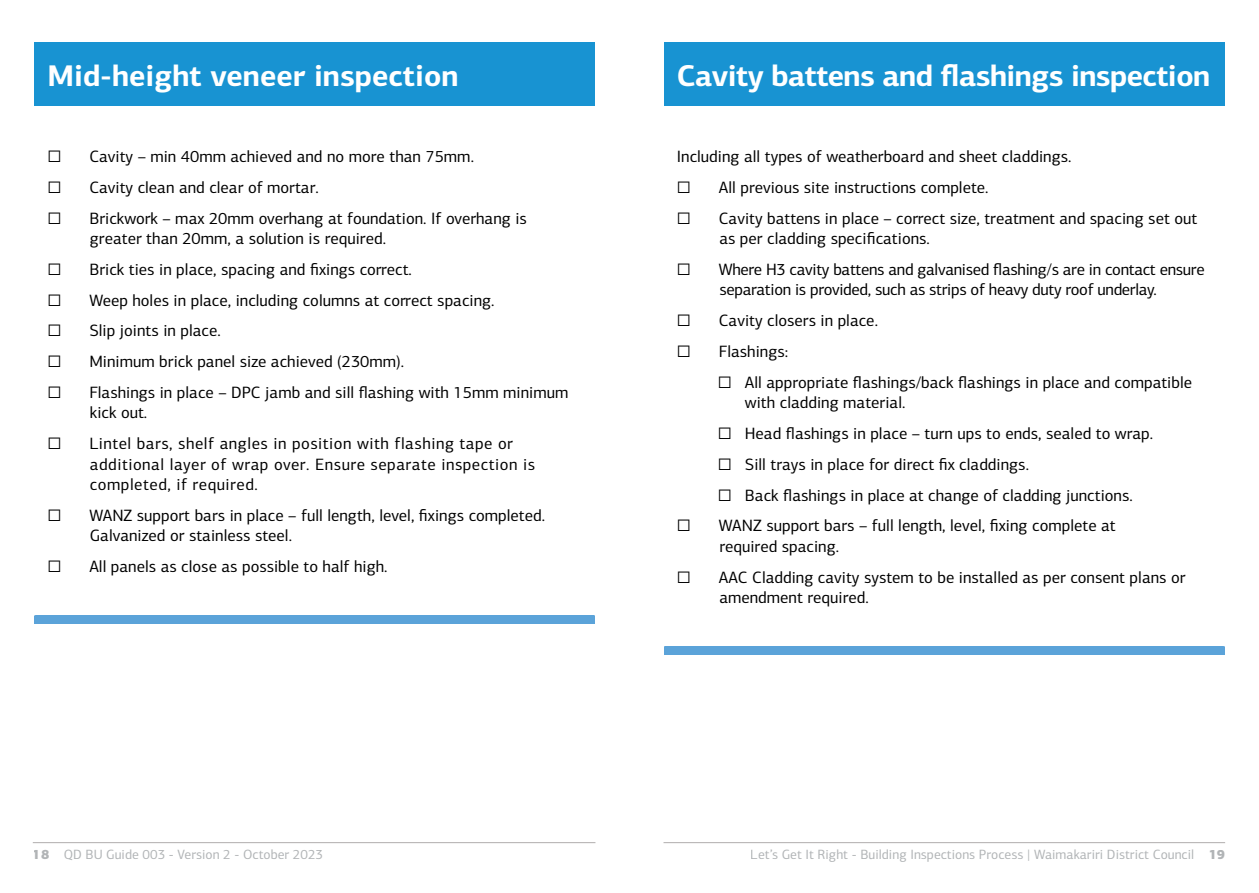
<style>
.page{position:relative;width:1259px;height:893px;background:#fff}
.page>*{position:absolute;margin:0;border:0;box-sizing:border-box;transform-origin:0 0}
.t1{font:700 30px "PF Centro Sans Pro";letter-spacing:-.02em;color:#fff}
.t2{font:700 30px "PF Centro Sans Pro";color:#fff}
.t3{font:16.5px/20.2px "PF Centro Sans Pro";color:#000}
.t4{font:16.5px/20.2px "PF Centro Sans Pro";letter-spacing:.03em;color:#000}
.t5{font:16.5px/20.2px "PF Centro Sans Pro";letter-spacing:-.02em;color:#000}
.t6{font:13.5px "PF Centro Sans Pro";color:#b1b4b6}
.s1{font-weight:900}
</style>
<div class="page">
<hr style="left:33px;top:842px;width:562px;height:1px;background:#b0adad">
<hr style="left:663px;top:842px;width:562px;height:1px;background:#b0adad">
<div style="left:35px;top:43px;width:560px;height:63px;background:#1893d2"></div>
<div style="left:35px;top:615px;width:560px;height:9px;background:#5ba3d9"></div>
<div style="left:664px;top:43px;width:560px;height:63px;background:#1893d2"></div>
<div style="left:664px;top:646px;width:560px;height:9px;background:#5ba3d9"></div>
<h1 class="t2" style="left:47px;top:56px;width:412px">Mid-height veneer inspection</h1>
<p class="t3" style="left:47px;top:146px;width:15px">☐</p>
<p class="t3" style="left:89px;top:146px;width:386px">Cavity – min 40mm achieved and no more than 75mm.</p>
<p class="t3" style="left:47px;top:177px;width:15px">☐</p>
<p class="t3" style="left:89px;top:177px;width:231px">Cavity clean and clear of mortar.</p>
<p class="t3" style="left:47px;top:208px;width:15px">☐</p>
<p class="t3" style="left:89px;top:208px;width:439px">Brickwork – max 20mm overhang at foundation. If overhang is greater than 20mm, a solution is required.</p>
<p class="t3" style="left:47px;top:259px;width:15px">☐</p>
<p class="t3" style="left:89px;top:259px;width:324px">Brick ties in place, spacing and fixings correct.</p>
<p class="t3" style="left:47px;top:290px;width:15px">☐</p>
<p class="t3" style="left:89px;top:290px;width:407px">Weep holes in place, including columns at correct spacing.</p>
<p class="t3" style="left:47px;top:321px;width:15px">☐</p>
<p class="t3" style="left:89px;top:321px;width:133px">Slip joints in place.</p>
<p class="t3" style="left:47px;top:352px;width:15px">☐</p>
<p class="t3" style="left:89px;top:352px;width:316px">Minimum brick panel size achieved (230mm).</p>
<p class="t3" style="left:47px;top:382px;width:15px">☐</p>
<p class="t3" style="left:89px;top:382px;width:480px">Flashings in place – DPC jamb and sill flashing with 15mm minimum kick out.</p>
<p class="t3" style="left:47px;top:434px;width:15px">☐</p>
<p class="t4" style="left:89px;top:434px;width:447px">Lintel bars, shelf angles in position with flashing tape or additional layer of wrap over. Ensure separate inspection is completed, if required.</p>
<p class="t3" style="left:47px;top:505px;width:15px">☐</p>
<p class="t3" style="left:89px;top:505px;width:457px">WANZ support bars in place – full length, level, fixings completed.<br>Galvanized or stainless steel.</p>
<p class="t3" style="left:47px;top:556px;width:15px">☐</p>
<p class="t3" style="left:89px;top:556px;width:300px">All panels as close as possible to half high.</p>
<h1 class="t1" style="left:677px;top:56px;width:535px">Cavity battens and flashings inspection</h1>
<p class="t3" style="left:677px;top:141px;width:396px;line-height:30.9px">Including all types of weatherboard and sheet claddings. ☐</p>
<p class="t3" style="left:719px;top:177px;width:271px">All previous site instructions complete.</p>
<p class="t3" style="left:677px;top:208px;width:15px">☐</p>
<p class="t3" style="left:719px;top:208px;width:480px">Cavity battens in place – correct size, treatment and spacing set out as per cladding specifications.</p>
<p class="t3" style="left:677px;top:259px;width:15px">☐</p>
<p class="t5" style="left:719px;top:259px;width:487px">Where H3 cavity battens and galvanised flashing/s are in contact ensure separation is provided, such as strips of heavy duty roof underlay.</p>
<p class="t3" style="left:677px;top:310px;width:15px">☐</p>
<p class="t3" style="left:719px;top:310px;width:161px">Cavity closers in place.</p>
<p class="t3" style="left:677px;top:341px;width:15px">☐</p>
<p class="t3" style="left:718px;top:336px;width:476px;line-height:30.9px">Flashings:<br>☐ All appropriate flashings/back flashings in place and compatible</p>
<p class="t3" style="left:718px;top:387px;width:437px;line-height:30.9px;text-indent:27px">with cladding material.<br>☐ Head flashings in place – turn ups to ends, sealed to wrap. ☐ Sill trays in place for direct fix claddings.<br>☐ Back flashings in place at change of cladding junctions.</p>
<p class="t3" style="left:677px;top:516px;width:15px">☐</p>
<p class="t3" style="left:719px;top:516px;width:398px">WANZ support bars – full length, level, fixing complete at required spacing.</p>
<p class="t3" style="left:677px;top:567px;width:15px">☐</p>
<p class="t3" style="left:719px;top:567px;width:468px">AAC Cladding cavity system to be installed as per consent plans or amendment required.</p>
<p class="t6" style="left:33px;top:846px;width:292px"><span class="s1">18</span> QD BU Guide 003 - Version 2 - October 2023</p>
<p class="t6" style="left:751px;top:846px;width:476px">Let’s Get It Right - Building Inspections Process | Waimakariri District Council <span class="s1">19</span></p>
</div>
